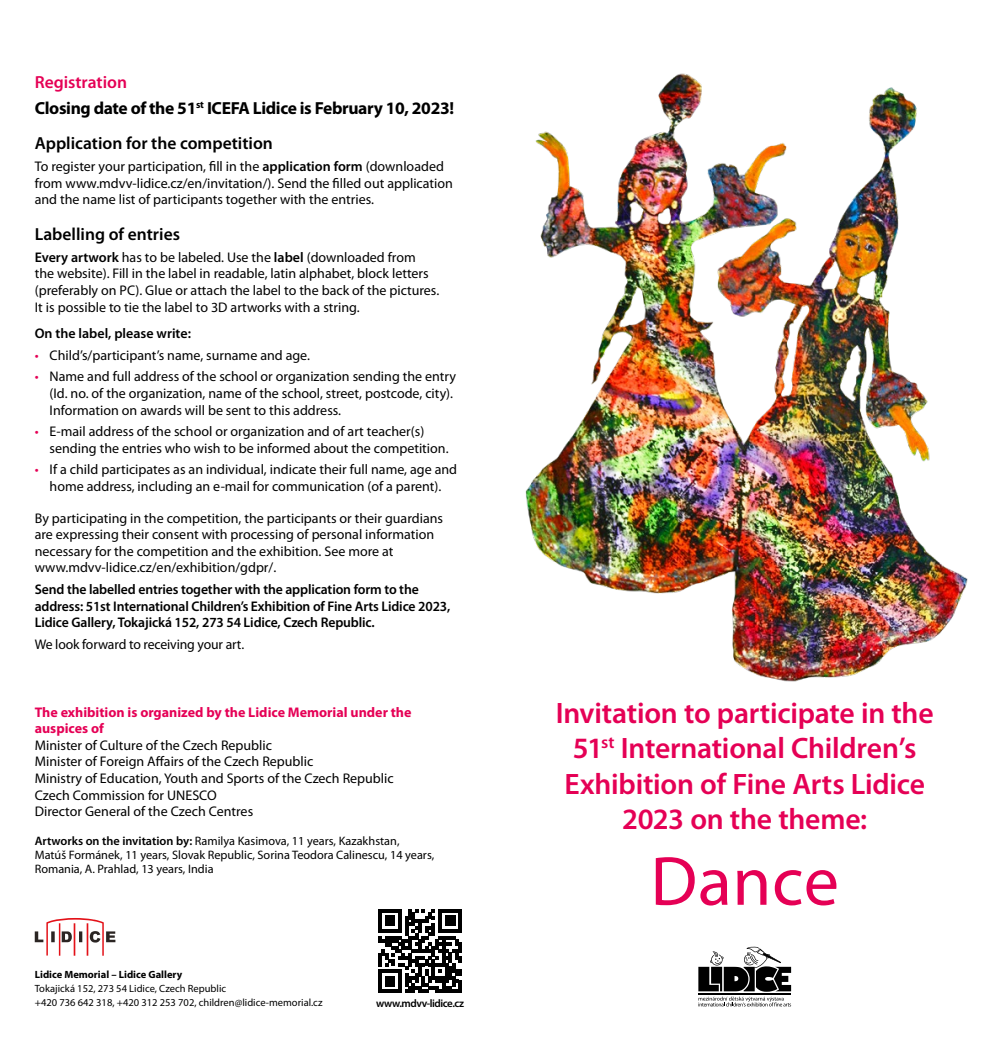
<style>
.page{position:relative;width:993px;height:1042px;background:#fff}
.page>*{position:absolute;margin:0;border:0;box-sizing:border-box;transform-origin:0 0}
.t1{font:70.17px "Myriad Pro";letter-spacing:.01em;color:#e50055}
.t2{font:600 29.57px/35.4px "Myriad Pro";letter-spacing:-.01em;color:#e50055;text-align:center}
.t3{font:700 17.5px "Myriad Pro";letter-spacing:-.02em;color:#000}
.t4{font:600 17.5px "Myriad Pro";color:#000}
.t5{font:600 17.5px "Myriad Pro";color:#e50055}
.t6{font:14px/16.6px "Myriad Pro";color:#000}
.t7{font:600 14px/16.6px "Myriad Pro";letter-spacing:-.01em;color:#000}
.t8{font:700 14px/16.6px "Myriad Pro";color:#e50055}
.t9{font:12.25px/14px "Myriad Pro";color:#000}
.t10{font:600 11.03px "Myriad Pro";letter-spacing:-.04em;color:#000}
.t11{font:10.5px "Myriad Pro";color:#000}
.t12{font:700 10.5px "Myriad Pro";color:#000}
.s1{font-weight:600}
.s2{color:#e50055}
</style>
<div class="page">
<svg style="left:35px;top:918px;width:80px;height:37px"></svg>
<svg style="left:378px;top:909px;width:84px;height:84px"></svg>
<svg style="left:698px;top:946px;width:92px;height:60px"></svg>
<img style="left:525px;top:73px;width:443px;height:609px">
<p class="t5" style="left:35px;top:72px;width:94px">Registration</p>
<p class="t3" style="left:35px;top:98px;width:420px">Closing date of the 51<sup>st</sup> ICEFA Lidice is February 10, 2023!</p>
<p class="t4" style="left:35px;top:134px;width:239px">Application for the competition</p>
<p class="t6" style="left:35px;top:158px;width:419px">To register your participation, fill in the <span class="s1">application form</span> (downloaded from www.mdvv-lidice.cz/en/invitation/). Send the filled out application and the name list of participants together with the entries.</p>
<p class="t4" style="left:35px;top:225px;width:147px">Labelling of entries</p>
<p class="t6" style="left:35px;top:249px;width:406px"><span class="s1">Every artwork</span> has to be labeled. Use the <span class="s1">label</span> (downloaded from<br>the website). Fill in the label in readable, latin alphabet, block letters (preferably on PC). Glue or attach the label to the back of the pictures.<br>It is possible to tie the label to 3D artworks with a string.</p>
<p class="t7" style="left:35px;top:325px;width:158px">On the label, please write:</p>
<p class="t6" style="left:35px;top:347px;width:277px"><span class="s2">•</span> Child’s/participant’s name, surname and age.</p>
<p class="t6" style="left:50px;top:369px;width:408px;text-indent:-15px"><span class="s2">•</span> Name and full address of the school or organization sending the entry (Id. no. of the organization, name of the school, street, postcode, city).<br>Information on awards will be sent to this address.</p>
<p class="t6" style="left:50px;top:423px;width:400px;text-indent:-15px"><span class="s2">•</span> E-mail address of the school or organization and of art teacher(s) sending the entries who wish to be informed about the competition.</p>
<p class="t6" style="left:35px;top:462px;width:424px;text-align:center"><span class="s2">•</span> If a child participates as an individual, indicate their full name, age and home address, including an e-mail for communication (of a parent).</p>
<p class="t6" style="left:35px;top:510px;width:409px">By participating in the competition, the participants or their guardians are expressing their consent with processing of personal information necessary for the competition and the exhibition. See more at www.mdvv-lidice.cz/en/exhibition/gdpr/.</p>
<p class="t7" style="left:35px;top:581px;width:417px">Send the labelled entries together with the application form to the address: 51st International Children’s Exhibition of Fine Arts Lidice 2023,<br>Lidice Gallery, Tokajická 152, 273 54 Lidice, Czech Republic.</p>
<p class="t6" style="left:35px;top:636px;width:211px">We look forward to receiving your art.</p>
<p class="t8" style="left:35px;top:704px;width:378px">The exhibition is organized by the Lidice Memorial under the auspices of</p>
<p class="t6" style="left:35px;top:737px;width:239px">Minister of Culture of the Czech Republic</p>
<p class="t6" style="left:35px;top:754px;width:280px">Minister of Foreign Affairs of the Czech Republic</p>
<p class="t6" style="left:35px;top:770px;width:360px">Ministry of Education, Youth and Sports of the Czech Republic</p>
<p class="t6" style="left:35px;top:787px;width:183px">Czech Commission for UNESCO</p>
<p class="t6" style="left:35px;top:803px;width:220px">Director General of the Czech Centres</p>
<p class="t9" style="left:35px;top:834px;width:401px"><span class="s1">Artworks on the invitation by:</span> Ramilya Kasimova, 11 years, Kazakhstan,<br>Matúš Formánek, 11 years, Slovak Republic, Sorina Teodora Calinescu, 14 years,<br>Romania, A. Prahlad, 13 years, India</p>
<p class="t12" style="left:35px;top:969px;width:149px">Lidice Memorial – Lidice Gallery</p>
<p class="t11" style="left:35px;top:983px;width:193px">Tokajická 152, 273 54 Lidice, Czech Republic</p>
<p class="t11" style="left:35px;top:997px;width:289px">+420 736 642 318, +420 312 253 702, children@lidice-memorial.cz</p>
<p class="t10" style="left:376px;top:997px;width:89px">www.mdvv-lidice.cz</p>
<p class="t2" style="left:555px;top:696px;width:379px">Invitation to participate in the<br>51<sup>st</sup> International Children’s<br>Exhibition of Fine Arts Lidice<br>2023 on the theme:</p>
<p class="t1" style="left:650px;top:843px;width:190px">Dance</p>
</div>
